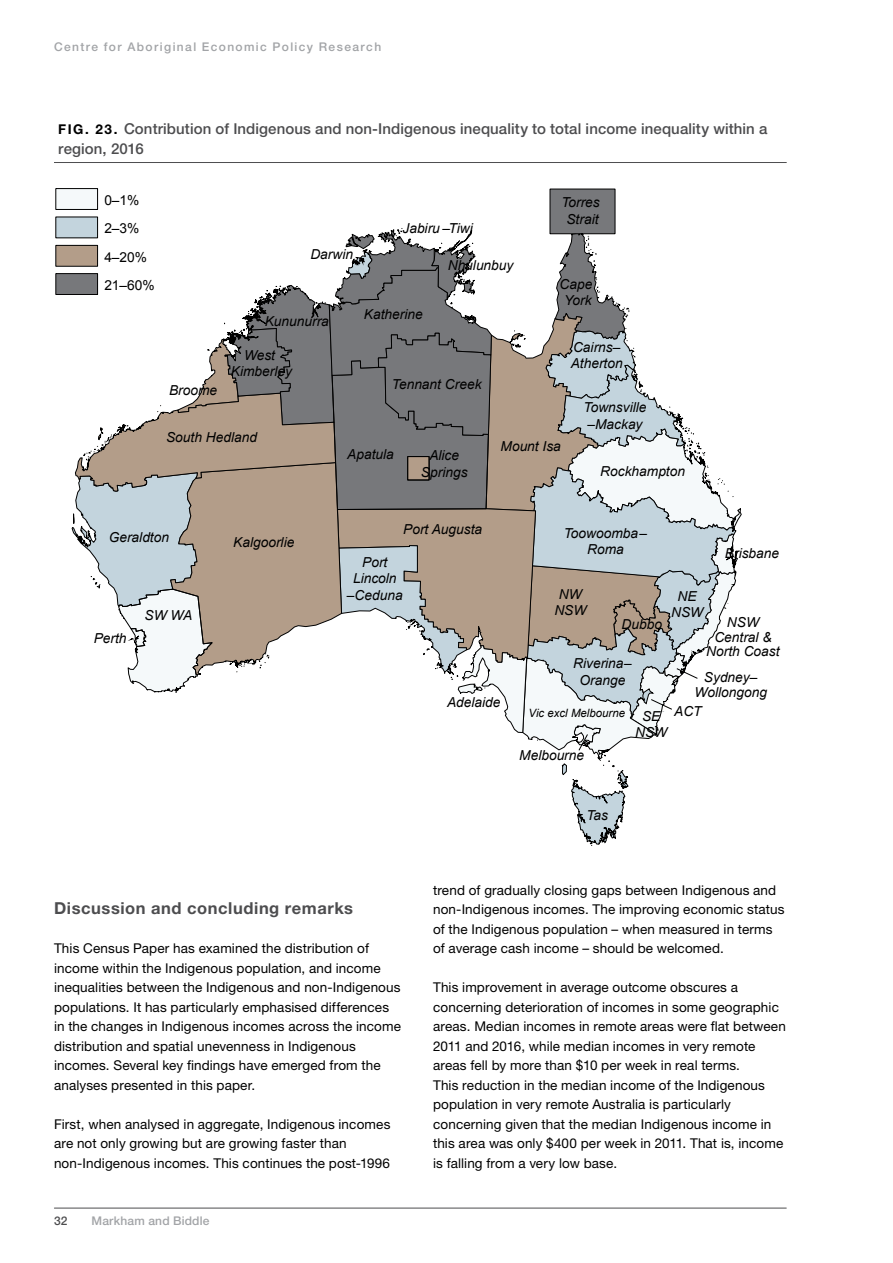
<style>
.page{position:relative;width:893px;height:1263px;background:#fff}
.page>*{position:absolute;margin:0;border:0;box-sizing:border-box;transform-origin:0 0}
.t1{font:700 16.5px "Helvetica Neue LT Std";letter-spacing:.035em;color:#4d4d4f}
.t2{font:500 15px/19.5px "Helvetica Neue LT Std";letter-spacing:.005em;color:#4d4d4f}
.t3{font:italic 13.8px/16.5px "Arial";color:#000;text-align:center}
.t4{font:13.8px/28.3px "Arial";color:#000}
.t5{font:13.5px/19.5px "Helvetica Neue LT Std";letter-spacing:.01em;color:#000}
.t6{font:500 12px "Helvetica Neue LT Std";letter-spacing:.115em;color:#a2a4a7}
.t7{font:500 12px "Helvetica Neue LT Std";letter-spacing:.02em;color:#a2a4a7}
.t8{font:500 12px "Helvetica Neue LT Std";color:#4d4d4f}
.t9{font:italic 11.4px "Arial";color:#000}
.s1{font-weight:700;font-size:13.5px;color:#000}
</style>
<div class="page">
<hr style="left:54px;top:1208px;width:732px;height:1px;background:#4d4d4f">
<hr style="left:54px;top:162px;width:733px;height:1px;background:#4d4d4f">
<div style="left:56px;top:189px;width:42px;height:20px;background:#f5f9fa"></div>
<div style="left:56px;top:188px;width:42px;height:22px;border:1px solid #010101"></div>
<div style="left:56px;top:217px;width:42px;height:21px;background:#c3d4dd"></div>
<div style="left:56px;top:245px;width:42px;height:21px;background:#b39d89"></div>
<div style="left:56px;top:245px;width:42px;height:22px;border:1px solid #010101"></div>
<div style="left:56px;top:274px;width:42px;height:20px;background:#77787b"></div>
<div style="left:56px;top:273px;width:42px;height:22px;border:1px solid #010101"></div>
<svg style="left:72px;top:188px;width:670px;height:658px"></svg>
<p class="t6" style="left:54px;top:40px;width:329px">Centre for Aboriginal Economic Policy Research</p>
<p class="t2" style="left:58px;top:119px;width:711px"><span class="s1">FIG. 23.</span> Contribution of Indigenous and non-Indigenous inequality to total income inequality within a region, 2016</p>
<p class="t4" style="left:104px;top:186px;width:52px">0–1%<br>2–3%<br>4–20%<br>21–60%</p>
<p class="t3" style="left:561px;top:194px;width:40px">Torres<br>Strait</p>
<p class="t3" style="left:402px;top:220px;width:72px">Jabiru –Tiwi</p>
<p class="t3" style="left:310px;top:246px;width:44px">Darwin</p>
<p class="t3" style="left:448px;top:257px;width:67px">Nhulunbuy</p>
<p class="t3" style="left:560px;top:276px;width:34px">Cape<br>York</p>
<p class="t3" style="left:571px;top:339px;width:53px;text-align:left">Cairns–<br>Atherton</p>
<p class="t3" style="left:584px;top:399px;width:64px;text-align:left">Townsville –Mackay</p>
<p class="t3" style="left:600px;top:463px;width:86px">Rockhampton</p>
<p class="t3" style="left:364px;top:306px;width:60px">Katherine</p>
<p class="t3" style="left:265px;top:313px;width:66px">Kununurra</p>
<p class="t3" style="left:231px;top:347px;width:63px">West<br>Kimberley</p>
<p class="t3" style="left:392px;top:376px;width:91px">Tennant Creek</p>
<p class="t3" style="left:169px;top:382px;width:50px">Broome</p>
<p class="t3" style="left:166px;top:429px;width:92px">South Hedland</p>
<p class="t3" style="left:501px;top:438px;width:62px">Mount Isa</p>
<p class="t3" style="left:347px;top:446px;width:48px">Apatula</p>
<p class="t3" style="left:421px;top:447px;width:48px">Alice<br>Springs</p>
<p class="t3" style="left:109px;top:529px;width:62px">Geraldton</p>
<p class="t3" style="left:94px;top:630px;width:34px">Perth</p>
<p class="t3" style="left:145px;top:607px;width:49px">SW WA</p>
<p class="t3" style="left:233px;top:534px;width:63px">Kalgoorlie</p>
<p class="t3" style="left:403px;top:521px;width:80px">Port Augusta</p>
<p class="t3" style="left:347px;top:554px;width:57px">Port<br>Lincoln –Ceduna</p>
<p class="t3" style="left:447px;top:694px;width:55px">Adelaide</p>
<p class="t3" style="left:564px;top:525px;width:85px">Toowoomba–<br>Roma</p>
<p class="t3" style="left:725px;top:545px;width:56px">Brisbane</p>
<p class="t3" style="left:554px;top:586px;width:34px">NW<br>NSW</p>
<p class="t3" style="left:622px;top:616px;width:42px">Dubbo</p>
<p class="t3" style="left:573px;top:655px;width:60px">Riverina–<br>Orange</p>
<p class="t3" style="left:671px;top:588px;width:34px">NE<br>NSW</p>
<p class="t3" style="left:706px;top:616px;width:75px;line-height:14.1px">NSW<br>Central &amp;<br>North Coast</p>
<p class="t3" style="left:694px;top:669px;width:74px;line-height:15.3px">Sydney–<br>Wollongong</p>
<p class="t9" style="left:529px;top:705px;width:98px">Vic excl Melbourne</p>
<p class="t3" style="left:519px;top:747px;width:66px">Melbourne</p>
<p class="t3" style="left:674px;top:703px;width:29px">ACT</p>
<p class="t3" style="left:635px;top:708px;width:34px">SE<br>NSW</p>
<p class="t3" style="left:586px;top:807px;width:23px">Tas</p>
<p class="t1" style="left:54px;top:898px;width:301px">Discussion and concluding remarks</p>
<p class="t5" style="left:54px;top:939px;width:348px">This Census Paper has examined the distribution of income within the Indigenous population, and income inequalities between the Indigenous and non-Indigenous populations. It has particularly emphasised differences in the changes in Indigenous incomes across the income distribution and spatial unevenness in Indigenous incomes. Several key findings have emerged from the analyses presented in this paper.</p>
<p class="t5" style="left:54px;top:1114px;width:338px">First, when analysed in aggregate, Indigenous incomes are not only growing but are growing faster than non-Indigenous incomes. This continues the post-1996</p>
<p class="t8" style="left:54px;top:1214px;width:15px">32</p>
<p class="t7" style="left:91px;top:1214px;width:120px">Markham and Biddle</p>
<p class="t5" style="left:433px;top:880px;width:353px">trend of gradually closing gaps between Indigenous and non-Indigenous incomes. The improving economic status of the Indigenous population – when measured in terms of average cash income – should be welcomed.</p>
<p class="t5" style="left:433px;top:978px;width:354px">This improvement in average outcome obscures a concerning deterioration of incomes in some geographic areas. Median incomes in remote areas were flat between 2011 and 2016, while median incomes in very remote areas fell by more than $10 per week in real terms.<br>This reduction in the median income of the Indigenous population in very remote Australia is particularly concerning given that the median Indigenous income in this area was only $400 per week in 2011. That is, income is falling from a very low base.</p>
</div>
